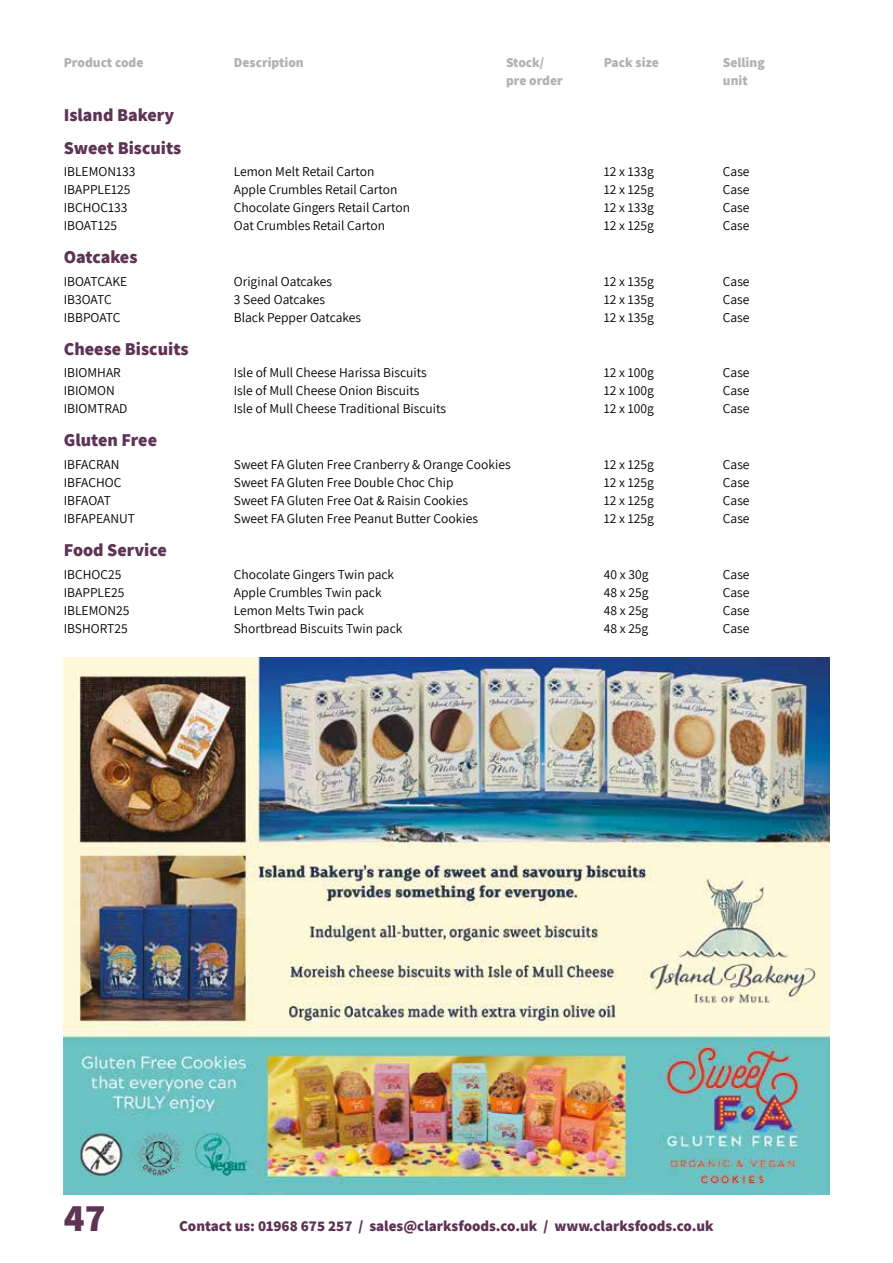
<style>
.page{position:relative;width:893px;height:1263px;background:#fff}
.page>*{position:absolute;margin:0;border:0;box-sizing:border-box;transform-origin:0 0}
.t1{font:800 38.7px "Assistant";color:#5e3455}
.t2{font:800 18px/33px "Assistant";color:#5e3455}
.t3{font:800 15px "Assistant";color:#5e3455}
.t4{font:13.5px "Assistant";color:#000}
.t5{font:800 13.5px "Assistant";color:#b3b2b2}
</style>
<div class="page">
<img style="left:64px;top:657px;width:765px;height:538px">
<p class="t5" style="left:64px;top:53px;width:81px">Product code</p>
<p class="t5" style="left:234px;top:53px;width:71px">Description</p>
<p class="t5" style="left:506px;top:53px;width:40px">Stock/</p>
<p class="t5" style="left:604px;top:53px;width:57px">Pack size</p>
<p class="t5" style="left:723px;top:53px;width:43px">Selling</p>
<p class="t5" style="left:506px;top:71px;width:58px">pre order</p>
<p class="t5" style="left:723px;top:71px;width:26px">unit</p>
<h2 class="t2" style="left:64px;top:98px;width:119px">Island Bakery<br>Sweet Biscuits</h2>
<p class="t4" style="left:64px;top:163px;width:73px">IBLEMON133</p>
<p class="t4" style="left:234px;top:163px;width:142px">Lemon Melt Retail Carton</p>
<p class="t4" style="left:604px;top:163px;width:52px">12 x 133g</p>
<p class="t4" style="left:723px;top:163px;width:28px">Case</p>
<p class="t4" style="left:64px;top:181px;width:68px">IBAPPLE125</p>
<p class="t4" style="left:234px;top:181px;width:165px">Apple Crumbles Retail Carton</p>
<p class="t4" style="left:604px;top:181px;width:52px">12 x 125g</p>
<p class="t4" style="left:723px;top:181px;width:28px">Case</p>
<p class="t4" style="left:64px;top:199px;width:65px">IBCHOC133</p>
<p class="t4" style="left:234px;top:199px;width:178px">Chocolate Gingers Retail Carton</p>
<p class="t4" style="left:604px;top:199px;width:52px">12 x 133g</p>
<p class="t4" style="left:723px;top:199px;width:28px">Case</p>
<p class="t4" style="left:64px;top:217px;width:55px">IBOAT125</p>
<p class="t4" style="left:234px;top:217px;width:153px">Oat Crumbles Retail Carton</p>
<p class="t4" style="left:604px;top:217px;width:52px">12 x 125g</p>
<p class="t4" style="left:723px;top:217px;width:28px">Case</p>
<h2 class="t2" style="left:64px;top:240px;width:75px">Oatcakes</h2>
<p class="t4" style="left:64px;top:272px;width:65px">IBOATCAKE</p>
<p class="t4" style="left:234px;top:272px;width:100px">Original Oatcakes</p>
<p class="t4" style="left:604px;top:272px;width:52px">12 x 135g</p>
<p class="t4" style="left:723px;top:272px;width:28px">Case</p>
<p class="t4" style="left:64px;top:290px;width:49px">IB3OATC</p>
<p class="t4" style="left:234px;top:290px;width:93px">3 Seed Oatcakes</p>
<p class="t4" style="left:604px;top:290px;width:52px">12 x 135g</p>
<p class="t4" style="left:723px;top:290px;width:28px">Case</p>
<p class="t4" style="left:64px;top:308px;width:58px">IBBPOATC</p>
<p class="t4" style="left:234px;top:308px;width:129px">Black Pepper Oatcakes</p>
<p class="t4" style="left:604px;top:308px;width:52px">12 x 135g</p>
<p class="t4" style="left:723px;top:308px;width:28px">Case</p>
<h2 class="t2" style="left:64px;top:332px;width:126px">Cheese Biscuits</h2>
<p class="t4" style="left:64px;top:364px;width:59px">IBIOMHAR</p>
<p class="t4" style="left:234px;top:364px;width:194px">Isle of Mull Cheese Harissa Biscuits</p>
<p class="t4" style="left:604px;top:364px;width:52px">12 x 100g</p>
<p class="t4" style="left:723px;top:364px;width:28px">Case</p>
<p class="t4" style="left:64px;top:382px;width:53px">IBIOMON</p>
<p class="t4" style="left:234px;top:382px;width:187px">Isle of Mull Cheese Onion Biscuits</p>
<p class="t4" style="left:604px;top:382px;width:52px">12 x 100g</p>
<p class="t4" style="left:723px;top:382px;width:28px">Case</p>
<p class="t4" style="left:64px;top:400px;width:65px">IBIOMTRAD</p>
<p class="t4" style="left:234px;top:400px;width:214px">Isle of Mull Cheese Traditional Biscuits</p>
<p class="t4" style="left:604px;top:400px;width:52px">12 x 100g</p>
<p class="t4" style="left:723px;top:400px;width:28px">Case</p>
<h2 class="t2" style="left:64px;top:423px;width:95px">Gluten Free</h2>
<p class="t4" style="left:64px;top:455px;width:57px">IBFACRAN</p>
<p class="t4" style="left:234px;top:455px;width:278px">Sweet FA Gluten Free Cranberry &amp; Orange Cookies</p>
<p class="t4" style="left:604px;top:455px;width:52px">12 x 125g</p>
<p class="t4" style="left:723px;top:455px;width:28px">Case</p>
<p class="t4" style="left:64px;top:473px;width:59px">IBFACHOC</p>
<p class="t4" style="left:234px;top:473px;width:221px">Sweet FA Gluten Free Double Choc Chip</p>
<p class="t4" style="left:604px;top:473px;width:52px">12 x 125g</p>
<p class="t4" style="left:723px;top:473px;width:28px">Case</p>
<p class="t4" style="left:64px;top:491px;width:49px">IBFAOAT</p>
<p class="t4" style="left:234px;top:491px;width:236px">Sweet FA Gluten Free Oat &amp; Raisin Cookies</p>
<p class="t4" style="left:604px;top:491px;width:52px">12 x 125g</p>
<p class="t4" style="left:723px;top:491px;width:28px">Case</p>
<p class="t4" style="left:64px;top:509px;width:73px">IBFAPEANUT</p>
<p class="t4" style="left:234px;top:509px;width:246px">Sweet FA Gluten Free Peanut Butter Cookies</p>
<p class="t4" style="left:604px;top:509px;width:52px">12 x 125g</p>
<p class="t4" style="left:723px;top:509px;width:28px">Case</p>
<h2 class="t2" style="left:64px;top:533px;width:105px">Food Service</h2>
<p class="t4" style="left:64px;top:565px;width:59px">IBCHOC25</p>
<p class="t4" style="left:234px;top:565px;width:162px">Chocolate Gingers Twin pack</p>
<p class="t4" style="left:604px;top:565px;width:46px">40 x 30g</p>
<p class="t4" style="left:723px;top:565px;width:28px">Case</p>
<p class="t4" style="left:64px;top:583px;width:62px">IBAPPLE25</p>
<p class="t4" style="left:234px;top:583px;width:149px">Apple Crumbles Twin pack</p>
<p class="t4" style="left:604px;top:583px;width:46px">48 x 25g</p>
<p class="t4" style="left:723px;top:583px;width:28px">Case</p>
<p class="t4" style="left:64px;top:601px;width:67px">IBLEMON25</p>
<p class="t4" style="left:234px;top:601px;width:132px">Lemon Melts Twin pack</p>
<p class="t4" style="left:604px;top:601px;width:46px">48 x 25g</p>
<p class="t4" style="left:723px;top:601px;width:28px">Case</p>
<p class="t4" style="left:64px;top:619px;width:65px">IBSHORT25</p>
<p class="t4" style="left:234px;top:619px;width:170px">Shortbread Biscuits Twin pack</p>
<p class="t4" style="left:604px;top:619px;width:46px">48 x 25g</p>
<p class="t4" style="left:723px;top:619px;width:28px">Case</p>
<h1 class="t1" style="left:64px;top:1191px;width:43px">47</h1>
<p class="t3" style="left:179px;top:1216px;width:536px">Contact us: 01968 675 257 / sales@clarksfoods.co.uk / www.clarksfoods.co.uk</p>
</div>
